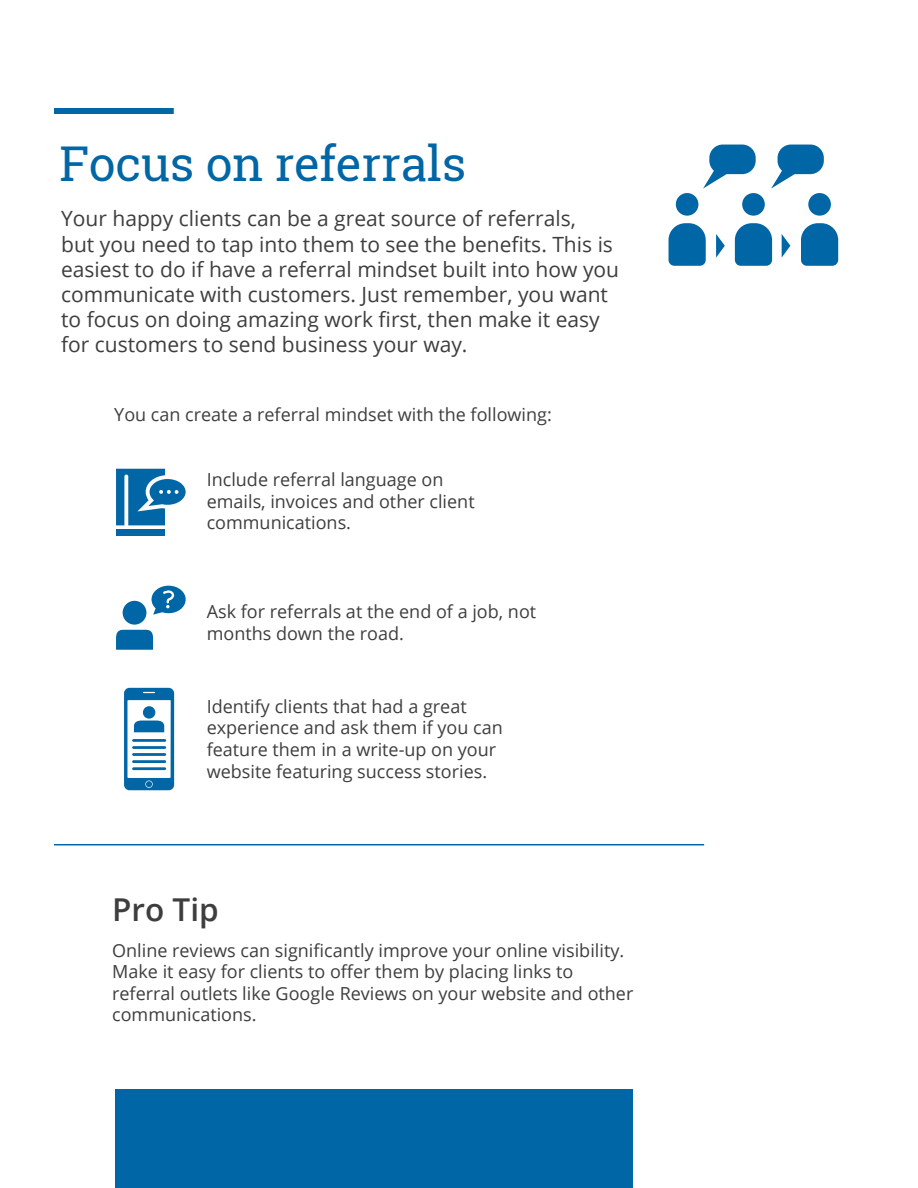
<style>
.page{position:relative;width:918px;height:1188px;background:#fff}
.page>*{position:absolute;margin:0;border:0;box-sizing:border-box;transform-origin:0 0}
.AG_Body{font:48px "Roboto Slab";letter-spacing:-.005em;color:#0066a5}
.t1{font:600 31.5px "Open Sans";color:#3e3e3f}
.t2{font:21px/25.2px "Open Sans";color:#3e3e3f}
.t3{font:18px/21.6px "Open Sans";color:#3e3e3f}
</style>
<div class="page">
<div style="left:115px;top:1089px;width:518px;height:99px;background:#0066a5"></div>
<div style="left:54px;top:108px;width:120px;height:6px;background:#0066a5"></div>
<hr style="left:54px;top:844px;width:650px;height:1px;background:#0066a5">
<div style="left:676px;top:193px;width:22px;height:23px;background:#0066a5;border-radius:50%"></div>
<svg style="left:669px;top:223px;width:37px;height:43px;background:#1975ad"></svg>
<div style="left:742px;top:193px;width:23px;height:23px;background:#0066a5;border-radius:50%"></div>
<svg style="left:735px;top:223px;width:37px;height:43px;background:#1774ad"></svg>
<div style="left:808px;top:193px;width:23px;height:23px;background:#0066a5;border-radius:50%"></div>
<svg style="left:801px;top:223px;width:37px;height:43px;background:#1874ad"></svg>
<svg style="left:703px;top:145px;width:53px;height:44px"></svg>
<svg style="left:771px;top:145px;width:53px;height:44px"></svg>
<svg style="left:716px;top:234px;width:9px;height:24px"></svg>
<svg style="left:782px;top:234px;width:8px;height:23px"></svg>
<div style="left:116px;top:529px;width:49px;height:7px;background:#0066a5"></div>
<svg style="left:116px;top:469px;width:70px;height:56px"></svg>
<div style="left:123px;top:601px;width:23px;height:24px;background:#0066a5;border-radius:50%"></div>
<svg style="left:116px;top:630px;width:37px;height:20px"></svg>
<svg style="left:152px;top:586px;width:34px;height:29px"></svg>
<svg style="left:124px;top:688px;width:50px;height:102px"></svg>
<p class="AG_Body" style="left:60px;top:131px;width:408px">Focus on referrals</p>
<p class="t2" style="left:61px;top:206px;width:560px">Your happy clients can be a great source of referrals,<br>but you need to tap into them to see the benefits. This is easiest to do if have a referral mindset built into how you communicate with customers. Just remember, you want to focus on doing amazing work first, then make it easy for customers to send business your way.</p>
<p class="t3" style="left:114px;top:403px;width:439px">You can create a referral mindset with the following:</p>
<p class="t3" style="left:207px;top:468px;width:269px">Include referral language on emails, invoices and other client communications.</p>
<p class="t3" style="left:207px;top:600px;width:331px">Ask for referrals at the end of a job, not months down the road.</p>
<p class="t3" style="left:207px;top:695px;width:298px">Identify clients that had a great experience and ask them if you can feature them in a write-up on your website featuring success stories.</p>
<p class="t1" style="left:112px;top:888px;width:108px">Pro Tip</p>
<p class="t3" style="left:112px;top:939px;width:523px">Online reviews can significantly improve your online visibility.<br>Make it easy for clients to offer them by placing links to referral outlets like Google Reviews on your website and other communications.</p>
</div>
